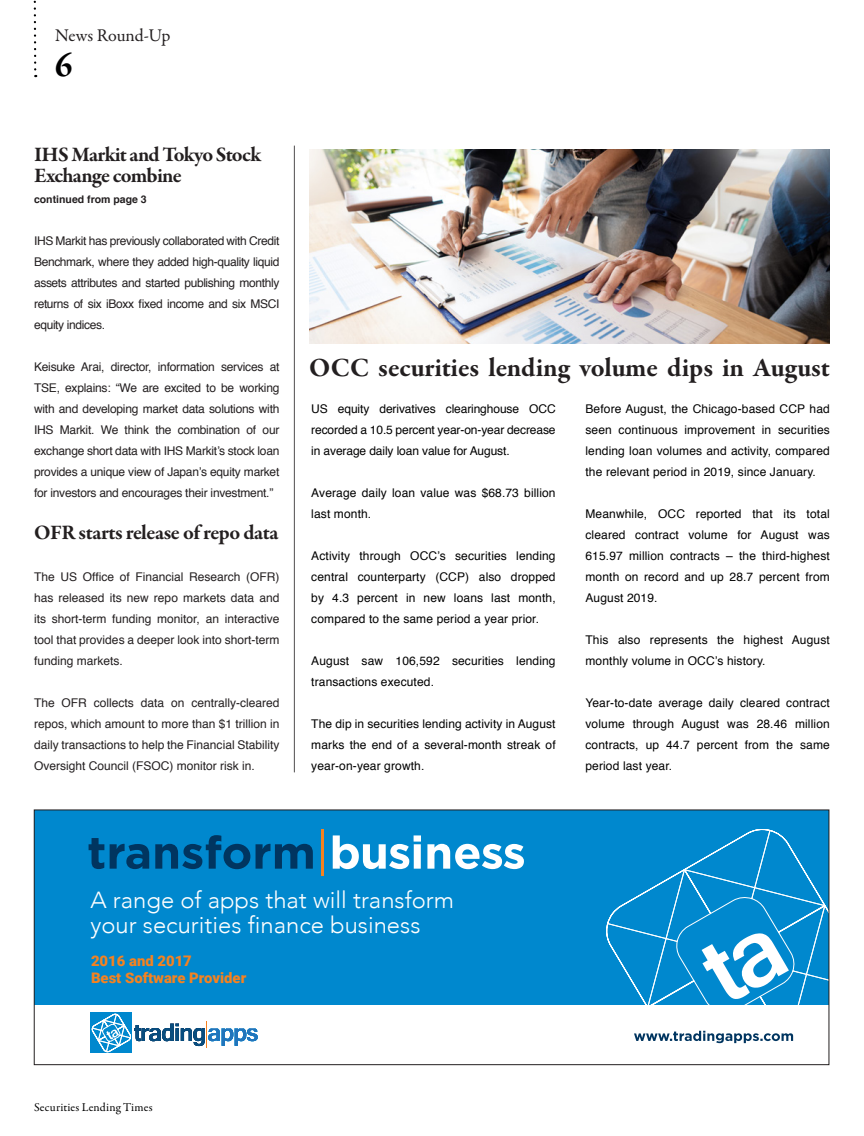
<style>
.page{position:relative;width:864px;height:1136px;background:#fff}
.page>*{position:absolute;margin:0;border:0;box-sizing:border-box;transform-origin:0 0}
.t1{font:700 34.5px "Garamond Premr Pro";color:#000001}
.t2{font:700 27px "Garamond Premr Pro";letter-spacing:-.005em;color:#231f20}
.t3{font:300 23.25px/24.8px "Avenir";color:#fff}
.t4{font:700 21px/21px "Garamond Premr Pro";letter-spacing:-.03em;color:#231f20}
.Off_baseline{font:18px "Garamond Premr Pro";color:#231f20}
.t5{font:900 14.55px/17.5px "Roboto";color:#f58220}
.t6{font:12px/21px "Helvetica";letter-spacing:.01em;color:#000001;text-align:justify}
.t7{font:12px/21px "Helvetica";letter-spacing:-.01em;color:#231f20;text-align:justify}
.t8{font:12px "Garamond Premr Pro";letter-spacing:.015em;color:#000001}
.t9{font:700 10.5px "Helvetica";color:#231f20}
</style>
<div class="page">
<img style="left:309px;top:149px;width:520px;height:195px">
<svg style="left:34px;top:0;width:2px;height:69px"></svg>
<hr style="left:294px;top:146px;width:1px;height:626px;background:#676566">
<div style="left:34px;top:809px;width:794px;height:195px;background:#0088ce"></div>
<svg style="left:634px;top:1030px;width:158px;height:13px"></svg>
<svg style="left:91px;top:1012px;width:166px;height:41px"></svg>
<svg style="left:606px;top:829px;width:220px;height:175px"></svg>
<svg style="left:332px;top:835px;width:191px;height:34px"></svg>
<svg style="left:88px;top:835px;width:225px;height:34px"></svg>
<hr style="left:321px;top:829px;width:3px;height:46px;background:#f58220">
<p class="Off_baseline" style="left:55px;top:25px;width:116px">News Round-Up</p>
<h1 class="t1" style="left:55px;top:44px;width:19px">6</h1>
<p class="t4" style="left:34px;top:144px;width:228px">IHS Markit and Tokyo Stock<br>Exchange combine</p>
<p class="t9" style="left:34px;top:191px;width:114px">continued from page 3</p>
<p class="t7" style="left:34px;top:230px;width:247px">IHS Markit has previously collaborated with Credit Benchmark, where they added high-quality liquid assets attributes and started publishing monthly returns of six iBoxx fixed income and six MSCI equity indices.</p>
<p class="t7" style="left:34px;top:356px;width:247px">Keisuke Arai, director, information services at TSE, explains: “We are excited to be working with and developing market data solutions with IHS Markit. We think the combination of our exchange short data with IHS Markit’s stock loan provides a unique view of Japan’s equity market for investors and encourages their investment.”</p>
<p class="t4" style="left:34px;top:522px;width:246px">OFR starts release of repo data</p>
<p class="t7" style="left:34px;top:566px;width:247px">The US Office of Financial Research (OFR) has released its new repo markets data and its short-term funding monitor, an interactive tool that provides a deeper look into short-term funding markets.</p>
<p class="t7" style="left:34px;top:692px;width:247px">The OFR collects data on centrally-cleared repos, which amount to more than $1 trillion in daily transactions to help the Financial Stability Oversight Council (FSOC) monitor risk in.</p>
<p class="t2" style="left:309px;top:351px;width:522px">OCC securities lending volume dips in August</p>
<p class="t6" style="left:311px;top:398px;width:246px">US equity derivatives clearinghouse OCC recorded a 10.5 percent year-on-year decrease in average daily loan value for August.</p>
<p class="t6" style="left:311px;top:482px;width:246px">Average daily loan value was $68.73 billion last month.</p>
<p class="t6" style="left:311px;top:545px;width:246px">Activity through OCC’s securities lending central counterparty (CCP) also dropped by 4.3 percent in new loans last month, compared to the same period a year prior.</p>
<p class="t6" style="left:311px;top:650px;width:246px">August saw 106,592 securities lending transactions executed.</p>
<p class="t6" style="left:311px;top:713px;width:246px">The dip in securities lending activity in August marks the end of a several-month streak of year-on-year growth.</p>
<p class="t6" style="left:585px;top:398px;width:246px">Before August, the Chicago-based CCP had seen continuous improvement in securities lending loan volumes and activity, compared the relevant period in 2019, since January.</p>
<p class="t6" style="left:585px;top:503px;width:246px">Meanwhile, OCC reported that its total cleared contract volume for August was 615.97 million contracts – the third-highest month on record and up 28.7 percent from August 2019.</p>
<p class="t6" style="left:585px;top:629px;width:246px">This also represents the highest August monthly volume in OCC’s history.</p>
<p class="t6" style="left:585px;top:692px;width:246px">Year-to-date average daily cleared contract volume through August was 28.46 million contracts, up 44.7 percent from the same period last year.</p>
<p class="t3" style="left:90px;top:887px;width:365px">A range of apps that will transform your securities finance business</p>
<p class="t5" style="left:91px;top:951px;width:157px">2016 and 2017<br>Best Software Provider</p>
<p class="t8" style="left:34px;top:1099px;width:120px">Securities Lending Times</p>
</div>
